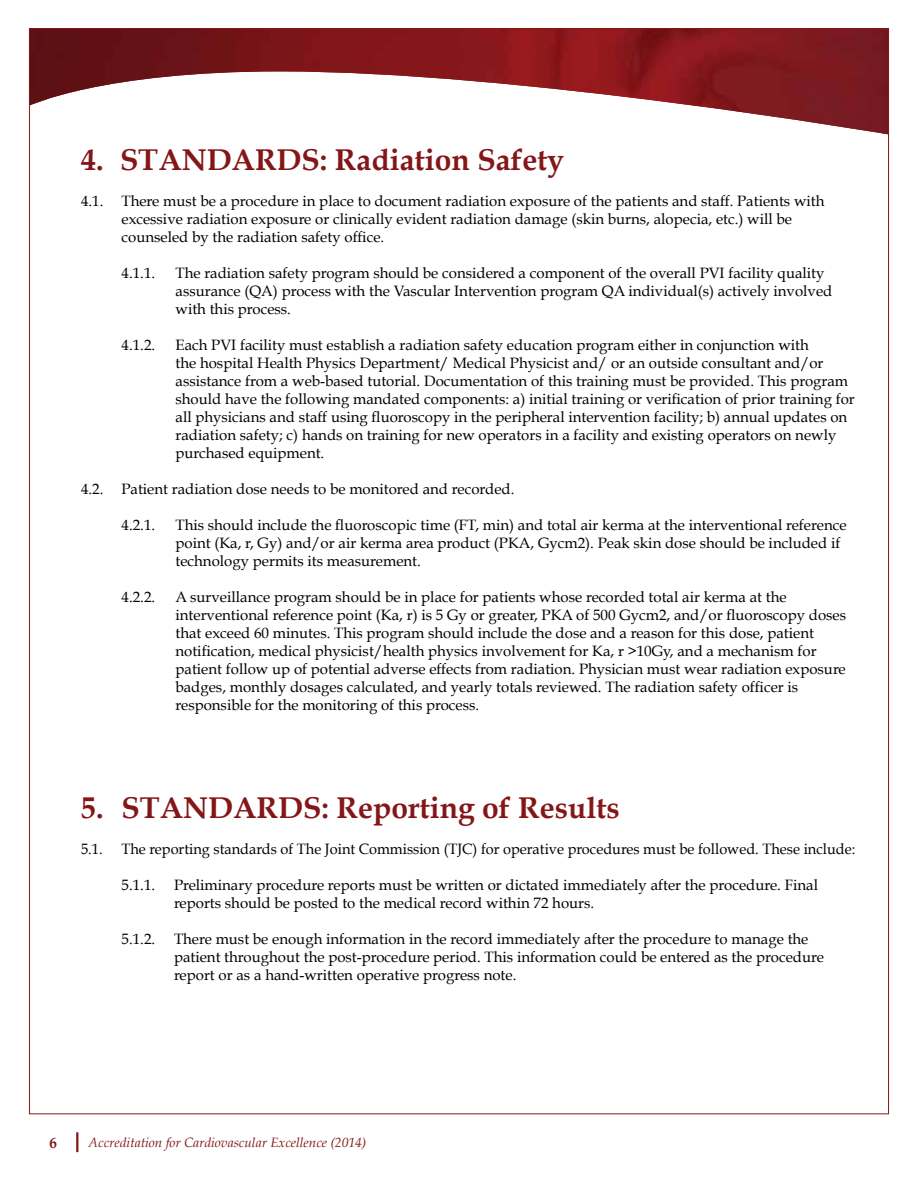
<style>
.page{position:relative;width:918px;height:1188px;background:#fff}
.page>*{position:absolute;margin:0;border:0;box-sizing:border-box;transform-origin:0 0}
.t1{font:700 30px "Book Antiqua";color:#841618}
.t2{font:15px/18px "Book Antiqua";color:#000}
.t3{font:700 15px "Book Antiqua";color:#841618}
.t4{font:italic 13.5px "Book Antiqua";color:#841618}
</style>
<div class="page">
<hr style="left:76px;top:1132px;width:2px;height:20px;background:#841618">
<img style="left:31px;top:30px;width:856px;height:104px">
<h1 class="t1" style="left:81px;top:143px;width:485px">4. STANDARDS: Radiation Safety</h1>
<p class="t2" style="left:122px;top:192px;width:704px;text-indent:-41px">4.1. There must be a procedure in place to document radiation exposure of the patients and staff. Patients with excessive radiation exposure or clinically evident radiation damage (skin burns, alopecia, etc.) will be counseled by the radiation safety office.</p>
<p class="t2" style="left:122px;top:264px;width:35px">4.1.1.</p>
<p class="t2" style="left:176px;top:264px;width:658px">The radiation safety program should be considered a component of the overall PVI facility quality assurance (QA) process with the Vascular Intervention program QA individual(s) actively involved with this process.</p>
<p class="t2" style="left:122px;top:336px;width:35px">4.1.2.</p>
<p class="t2" style="left:176px;top:336px;width:681px">Each PVI facility must establish a radiation safety education program either in conjunction with<br>the hospital Health Physics Department/ Medical Physicist and/ or an outside consultant and/or assistance from a web-based tutorial. Documentation of this training must be provided. This program should have the following mandated components: a) initial training or verification of prior training for all physicians and staff using fluoroscopy in the peripheral intervention facility; b) annual updates on radiation safety; c) hands on training for new operators in a facility and existing operators on newly purchased equipment.</p>
<p class="t2" style="left:81px;top:480px;width:435px">4.2. Patient radiation dose needs to be monitored and recorded.</p>
<p class="t2" style="left:122px;top:516px;width:35px">4.2.1.</p>
<p class="t2" style="left:176px;top:516px;width:673px">This should include the fluoroscopic time (FT, min) and total air kerma at the interventional reference point (Ka, r, Gy) and/or air kerma area product (PKA, Gycm2). Peak skin dose should be included if technology permits its measurement.</p>
<p class="t2" style="left:122px;top:588px;width:35px">4.2.2.</p>
<p class="t2" style="left:176px;top:588px;width:672px">A surveillance program should be in place for patients whose recorded total air kerma at the interventional reference point (Ka, r) is 5 Gy or greater, PKA of 500 Gycm2, and/or fluoroscopy doses that exceed 60 minutes. This program should include the dose and a reason for this dose, patient notification, medical physicist/health physics involvement for Ka, r &gt;10Gy, and a mechanism for patient follow up of potential adverse effects from radiation. Physician must wear radiation exposure badges, monthly dosages calculated, and yearly totals reviewed. The radiation safety officer is responsible for the monitoring of this process.</p>
<h1 class="t1" style="left:81px;top:791px;width:540px">5. STANDARDS: Reporting of Results</h1>
<p class="t2" style="left:81px;top:840px;width:776px">5.1. The reporting standards of The Joint Commission (TJC) for operative procedures must be followed. These include:</p>
<p class="t2" style="left:122px;top:876px;width:35px">5.1.1.</p>
<p class="t2" style="left:174px;top:876px;width:646px">Preliminary procedure reports must be written or dictated immediately after the procedure. Final reports should be posted to the medical record within 72 hours.</p>
<p class="t2" style="left:122px;top:930px;width:35px">5.1.2.</p>
<p class="t2" style="left:174px;top:930px;width:651px">There must be enough information in the record immediately after the procedure to manage the patient throughout the post-procedure period. This information could be entered as the procedure report or as a hand-written operative progress note.</p>
<p class="t3" style="left:50px;top:1134px;width:9px">6</p>
<p class="t4" style="left:88px;top:1135px;width:279px">Accreditation for Cardiovascular Excellence (2014)</p>
</div>
